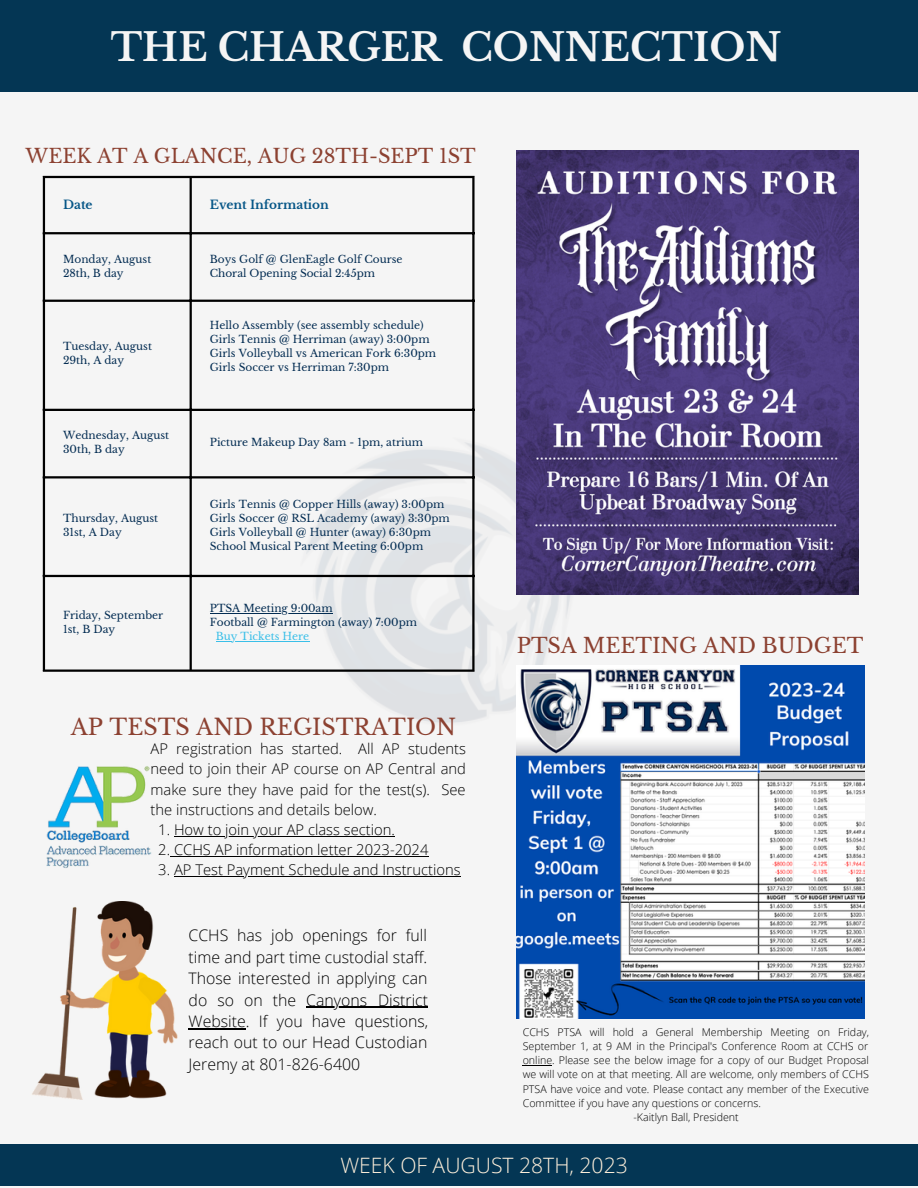
<style>
.page{position:relative;width:918px;height:1188px;background:#f5f5f5}
.page>*{position:absolute;margin:0;border:0;box-sizing:border-box;transform-origin:0 0}
.t1{font:700 38.25px "Libre Baskerville";color:#f5f5f5}
.t2{font:22.2px "Libre Baskerville";color:#8c4131}
.t3{font:300 21.15px "Open Sans";color:#fff0db}
.t4{font:20.7px "Libre Baskerville";color:#8c4131}
.t5{font:19.35px "Libre Baskerville";color:#8c4131}
.t6{font:300 15.9px/21.3px "Open Sans";color:#000;text-align:justify}
.t7{font:300 14.7px/20.1px "Open Sans";color:#000;text-align:justify}
.t8{font:700 12px "Libre Baskerville";color:#065687}
.t9{font:300 10.65px/14.2px "Open Sans";color:#000;text-align:justify}
.t10{font:10.5px/14px "Libre Baskerville";color:#032c52}
.t11{font:10.5px "Libre Baskerville";color:#3abfe8}
</style>
<div class="page">
<div style="left:0;top:0;width:918px;height:92px;background:#043654"></div>
<img style="left:287px;top:424px;width:318px;height:299px">
<div style="left:0;top:1145px;width:918px;height:41px;background:#043654"></div>
<hr style="left:210px;top:613px;width:123px;height:1px;background:#032c52">
<hr style="left:216px;top:641px;width:93px;height:1px;background:#3abfe8">
<hr style="left:43px;top:178px;width:2px;height:492px;background:#000">
<hr style="left:190px;top:178px;width:2px;height:492px;background:#000">
<hr style="left:472px;top:178px;width:3px;height:492px;background:#000">
<hr style="left:43px;top:176px;width:432px;height:2px;background:#000">
<hr style="left:43px;top:232px;width:432px;height:2px;background:#000">
<hr style="left:43px;top:300px;width:432px;height:2px;background:#000">
<hr style="left:43px;top:409px;width:432px;height:2px;background:#000">
<hr style="left:43px;top:476px;width:432px;height:2px;background:#000">
<hr style="left:43px;top:575px;width:432px;height:2px;background:#000">
<hr style="left:43px;top:670px;width:432px;height:2px;background:#000">
<img style="left:46px;top:766px;width:106px;height:102px">
<img style="left:32px;top:901px;width:167px;height:198px">
<img style="left:517px;top:151px;width:342px;height:443px">
<img style="left:517px;top:666px;width:347px;height:353px">
<svg style="left:523px;top:1065px;width:29px;height:1px"></svg>
<hr style="left:174px;top:836px;width:221px;height:1px;background:#000">
<hr style="left:170px;top:856px;width:258px;height:1px;background:#000">
<hr style="left:174px;top:876px;width:287px;height:1px;background:#000">
<hr style="left:306px;top:1007px;width:122px;height:1px;background:#000">
<hr style="left:189px;top:1028px;width:57px;height:1px;background:#000">
<p class="t1" style="left:111px;top:24px;width:672px">THE CHARGER CONNECTION</p>
<p class="t5" style="left:26px;top:144px;width:452px">WEEK AT A GLANCE, AUG 28TH-SEPT 1ST</p>
<p class="t8" style="left:63px;top:198px;width:31px">Date</p>
<p class="t8" style="left:210px;top:198px;width:121px">Event Information</p>
<p class="t10" style="left:63px;top:252px;width:90px">Monday, August<br>28th, B day</p>
<p class="t10" style="left:210px;top:252px;width:194px">Boys Golf @ GlenEagle Golf Course</p>
<p class="t10" style="left:210px;top:266px;width:167px">Choral Opening Social 2:45pm</p>
<p class="t10" style="left:63px;top:340px;width:90px">Tuesday, August<br>29th, A day</p>
<p class="t10" style="left:210px;top:319px;width:215px">Hello Assembly (see assembly schedule)</p>
<p class="t10" style="left:210px;top:333px;width:221px">Girls Tennis @ Herriman (away) 3:00pm</p>
<p class="t10" style="left:210px;top:347px;width:228px">Girls Volleyball vs American Fork 6:30pm</p>
<p class="t10" style="left:210px;top:361px;width:181px">Girls Soccer vs Herriman 7:30pm</p>
<p class="t10" style="left:63px;top:429px;width:108px">Wednesday, August<br>30th, B day</p>
<p class="t10" style="left:210px;top:436px;width:215px">Picture Makeup Day 8am - 1pm, atrium</p>
<p class="t10" style="left:63px;top:511px;width:97px">Thursday, August<br>31st, A Day</p>
<p class="t10" style="left:63px;top:608px;width:102px">Friday, September<br>1st, B Day</p>
<p class="t10" style="left:210px;top:497px;width:236px">Girls Tennis @ Copper Hills (away) 3:00pm</p>
<p class="t10" style="left:210px;top:511px;width:242px">Girls Soccer @ RSL Academy (away) 3:30pm</p>
<p class="t10" style="left:210px;top:525px;width:223px">Girls Volleyball @ Hunter (away) 6:30pm</p>
<p class="t10" style="left:210px;top:539px;width:215px">School Musical Parent Meeting 6:00pm</p>
<p class="t10" style="left:210px;top:601px;width:124px">PTSA Meeting 9:00am</p>
<p class="t10" style="left:210px;top:615px;width:209px">Football @ Farmington (away) 7:00pm</p>
<p class="t11" style="left:216px;top:630px;width:95px">Buy Tickets Here</p>
<p class="t2" style="left:71px;top:713px;width:387px">AP TESTS AND REGISTRATION</p>
<p class="t7" style="left:151px;top:739px;width:317px">AP registration has started. All AP students need to join their AP course on AP Central and make sure they have paid for the test(s). See the instructions and details below.</p>
<p class="t7" style="left:158px;top:819px;width:238px">1. How to join your AP class section.</p>
<p class="t7" style="left:158px;top:839px;width:272px">2. CCHS AP information letter 2023-2024</p>
<p class="t7" style="left:158px;top:859px;width:304px">3. AP Test Payment Schedule and Instructions</p>
<p class="t6" style="left:189px;top:925px;width:241px">CCHS has job openings for full time and part time custodial staff.<br>Those interested in applying can do so on the Canyons District Website. If you have questions, reach out to our Head Custodian Jeremy at 801-826-6400</p>
<p class="t4" style="left:517px;top:633px;width:348px">PTSA MEETING AND BUDGET</p>
<p class="t9" style="left:523px;top:1025px;width:348px">CCHS PTSA will hold a General Membership Meeting on Friday, September 1, at 9 AM in the Principal's Conference Room at CCHS or online. Please see the below image for a copy of our Budget Proposal we will vote on at that meeting. All are welcome, only members of CCHS PTSA have voice and vote. Please contact any member of the Executive Committee if you have any questions or concerns.</p>
<p class="t9" style="left:633px;top:1110px;width:107px">-Kaitlyn Ball, President</p>
<p class="t3" style="left:340px;top:1150px;width:289px">WEEK OF AUGUST 28TH, 2023</p>
</div>
